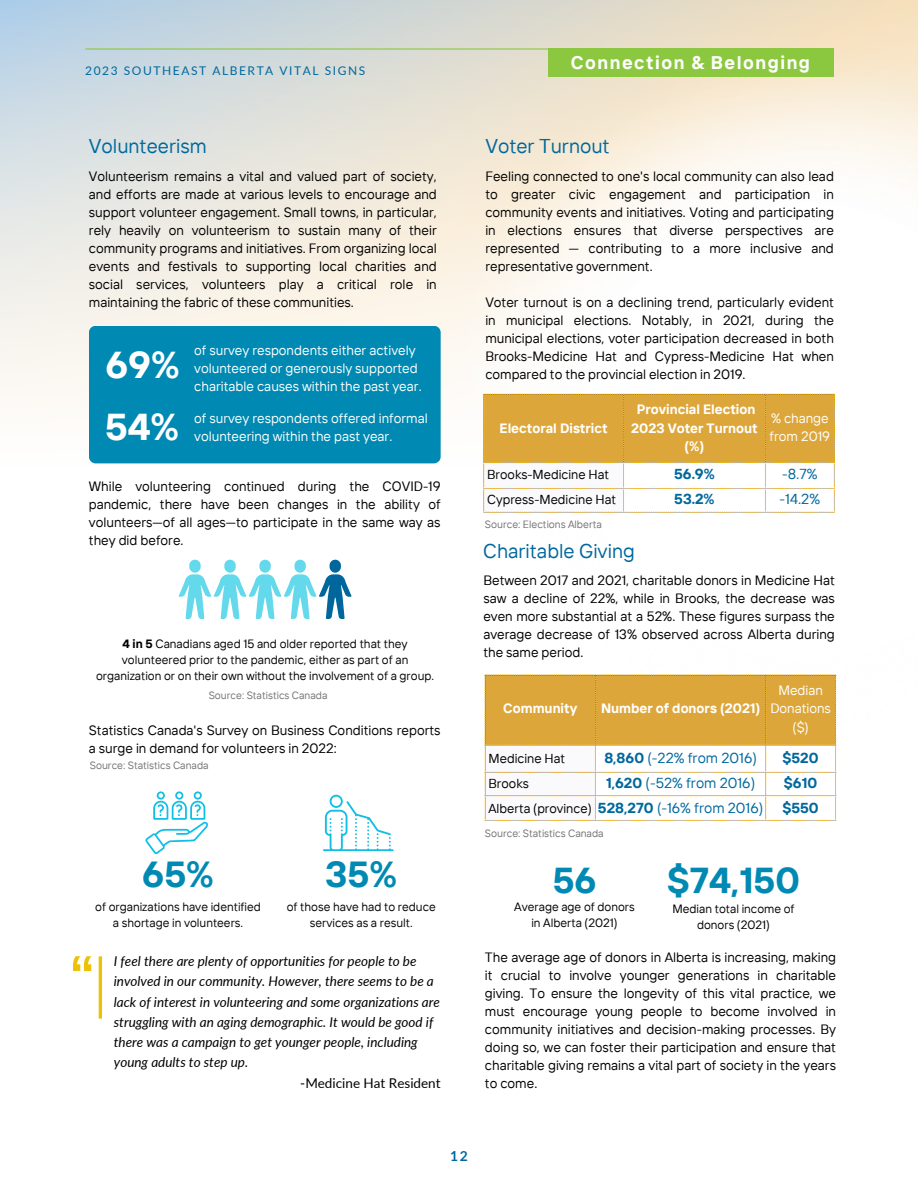
<style>
.page{position:relative;width:918px;height:1188px;background:#fff}
.page>*{position:absolute;margin:0;border:0;box-sizing:border-box;transform-origin:0 0}
.t1{font:700 52.2px "Arimo";color:#edc105}
.t2{font:700 37.35px "TT Interphases";color:#fff}
.t3{font:700 36.15px "TT Interphases";color:#008ab3}
.t4{font:700 36px "TT Interphases";color:#008ab3}
.t5{font:19.95px "TT Interphases";color:#00689d}
.t6{font:700 18.3px "TT Interphases";letter-spacing:.085em;color:#fff}
.t7{font:14.4px "TT Interphases";color:#00689d}
.t8{font:700 14.4px "TT Interphases";color:#00689d}
.t9{font:700 13.8px "Lato";color:#00689d}
.t10{font:13.5px/18px "TT Interphases";color:#000;text-align:justify}
.t11{font:italic 13.5px/20.2px "Lato";color:#000}
.t12{font:13.5px/18.5px "TT Interphases";color:#fff}
.t13{font:700 13.5px/18.5px "TT Interphases";color:#fff;text-align:center}
.t14{font:13.5px "Lato";color:#000}
.t15{font:13.05px "TT Interphases";color:#000001}
.t16{font:12px/16px "TT Interphases";color:#000;text-align:center}
.t17{font:12px "Lato";letter-spacing:.13em;color:#00689d}
.t18{font:10.5px "TT Interphases";color:#737373}
.s1{font-weight:700}
.s2{font-weight:700;font-size:14.4px;color:#00689d}
.s3{font-size:14.4px;color:#00689d}
</style>
<div class="page">
<svg style="left:0;top:0;width:918px;height:464px;background:#e3e4df"></svg>
<img style="left:427px;top:48px;width:491px;height:764px">
<div style="left:548px;top:48px;width:286px;height:29px;background:#8cc83f"></div>
<hr style="left:85px;top:48px;width:741px;height:2px;background:#8cc83f">
<svg style="left:485px;top:675px;width:351px;height:146px"></svg>
<svg style="left:483px;top:394px;width:352px;height:119px"></svg>
<hr style="left:99px;top:956px;width:3px;height:63px;background:#edc105">
<div style="left:89px;top:326px;width:352px;height:137px;background:#008ab3;border-radius:7px"></div>
<svg style="left:179px;top:560px;width:173px;height:59px"></svg>
<svg style="left:323px;top:795px;width:71px;height:56px"></svg>
<svg style="left:145px;top:791px;width:63px;height:63px"></svg>
<p class="t17" style="left:85px;top:63px;width:282px">2023 SOUTHEAST ALBERTA VITAL SIGNS</p>
<p class="t6" style="left:571px;top:51px;width:241px">Connection &amp; Belonging</p>
<p class="t5" style="left:89px;top:133px;width:119px">Volunteerism</p>
<p class="t10" style="left:89px;top:167px;width:349px">Volunteerism remains a vital and valued part of society, and efforts are made at various levels to encourage and support volunteer engagement. Small towns, in particular, rely heavily on volunteerism to sustain many of their community programs and initiatives. From organizing local events and festivals to supporting local charities and social services, volunteers play a critical role in maintaining the fabric of these communities.</p>
<p class="t2" style="left:105px;top:341px;width:76px">69%</p>
<p class="t12" style="left:194px;top:341px;width:229px;line-height:18px">of survey respondents either actively volunteered or generously supported charitable causes within the past year.</p>
<p class="t2" style="left:105px;top:403px;width:75px">54%</p>
<p class="t12" style="left:194px;top:409px;width:235px">of survey respondents offered informal</p>
<p class="t12" style="left:194px;top:427px;width:200px">volunteering within the past year.</p>
<p class="t10" style="left:89px;top:477px;width:353px">While volunteering continued during the COVID-19 pandemic, there have been changes in the ability of volunteers—of all ages—to participate in the same way as they did before.</p>
<p class="t16" style="left:96px;top:635px;width:339px"><span class="s1">4 in 5</span> Canadians aged 15 and older reported that they volunteered prior to the pandemic, either as part of an organization or on their own without the involvement of a group.</p>
<p class="t18" style="left:209px;top:688px;width:120px">Source: Statistics Canada</p>
<p class="t10" style="left:89px;top:720px;width:353px">Statistics Canada's Survey on Business Conditions reports a surge in demand for volunteers in 2022:</p>
<p class="t18" style="left:90px;top:758px;width:120px">Source: Statistics Canada</p>
<p class="t3" style="left:142px;top:851px;width:73px">65%</p>
<p class="t16" style="left:95px;top:898px;width:167px">of organizations have identified a shortage in volunteers.</p>
<p class="t3" style="left:326px;top:851px;width:73px">35%</p>
<p class="t16" style="left:287px;top:899px;width:151px">of those have had to reduce services as a result.</p>
<p class="t1" style="left:69px;top:945px;width:28px">“</p>
<p class="t11" style="left:114px;top:951px;width:328px">I feel there are plenty of opportunities for people to be involved in our community. However, there seems to be a lack of interest in volunteering and some organizations are struggling with an aging demographic. It would be good if there was a campaign to get younger people, including young adults to step up.</p>
<p class="t14" style="left:300px;top:1074px;width:142px">-Medicine Hat Resident</p>
<p class="t5" style="left:485px;top:133px;width:126px">Voter Turnout</p>
<p class="t10" style="left:485px;top:167px;width:350px">Feeling connected to one's local community can also lead to greater civic engagement and participation in community events and initiatives. Voting and participating in elections ensures that diverse perspectives are represented — contributing to a more inclusive and representative government.</p>
<p class="t10" style="left:485px;top:293px;width:350px">Voter turnout is on a declining trend, particularly evident in municipal elections. Notably, in 2021, during the municipal elections, voter participation decreased in both Brooks-Medicine Hat and Cypress-Medicine Hat when compared to the provincial election in 2019.</p>
<p class="t13" style="left:500px;top:418px;width:110px">Electoral District</p>
<p class="t13" style="left:631px;top:400px;width:128px">Provincial Election<br>2023 Voter Turnout (%)</p>
<p class="t12" style="left:770px;top:409px;width:62px">% change from 2019</p>
<p class="t15" style="left:487px;top:466px;width:124px">Brooks-Medicine Hat</p>
<p class="t8" style="left:674px;top:465px;width:42px">56.9%</p>
<p class="t7" style="left:782px;top:465px;width:37px">-8.7%</p>
<p class="t15" style="left:487px;top:491px;width:130px">Cypress-Medicine Hat</p>
<p class="t8" style="left:674px;top:490px;width:42px">53.2%</p>
<p class="t7" style="left:780px;top:490px;width:42px">-14.2%</p>
<p class="t18" style="left:485px;top:517px;width:119px">Source: Elections Alberta</p>
<p class="t5" style="left:483px;top:538px;width:153px">Charitable Giving</p>
<p class="t10" style="left:483px;top:571px;width:353px">Between 2017 and 2021, charitable donors in Medicine Hat saw a decline of 22%, while in Brooks, the decrease was even more substantial at a 52%. These figures surpass the average decrease of 13% observed across Alberta during the same period.</p>
<p class="t13" style="left:503px;top:699px;width:75px">Community</p>
<p class="t13" style="left:601px;top:699px;width:161px">Number of donors (2021)</p>
<p class="t12" style="left:770px;top:681px;width:62px;text-align:center">Median<br>Donations ($)</p>
<p class="t15" style="left:489px;top:750px;width:78px">Medicine Hat</p>
<p class="t7" style="left:604px;top:749px;width:154px"><span class="s1">8,860</span> (-22% from 2016)</p>
<p class="t8" style="left:783px;top:749px;width:38px">$520</p>
<p class="t15" style="left:489px;top:775px;width:42px">Brooks</p>
<p class="t7" style="left:606px;top:774px;width:151px"><span class="s1">1,620</span> (-52% from 2016)</p>
<p class="t8" style="left:784px;top:774px;width:35px">$610</p>
<p class="t15" style="left:489px;top:799px;width:276px">Alberta (province) <span class="s2">528,270</span> <span class="s3">(-16% from 2016)</span></p>
<p class="t8" style="left:783px;top:798px;width:38px">$550</p>
<p class="t18" style="left:485px;top:827px;width:120px">Source: Statistics Canada</p>
<p class="t4" style="left:667px;top:857px;width:134px">$74,150</p>
<p class="t16" style="left:672px;top:901px;width:124px">Median total income of donors (2021)</p>
<p class="t10" style="left:485px;top:948px;width:353px">The average age of donors in Alberta is increasing, making it crucial to involve younger generations in charitable giving. To ensure the longevity of this vital practice, we must encourage young people to become involved in community initiatives and decision-making processes. By doing so, we can foster their participation and ensure that charitable giving remains a vital part of society in the years to come.</p>
<p class="t4" style="left:553px;top:857px;width:45px">56</p>
<p class="t16" style="left:514px;top:899px;width:122px">Average age of donors in Alberta (2021)</p>
<p class="t9" style="left:450px;top:1148px;width:19px">12</p>
</div>
